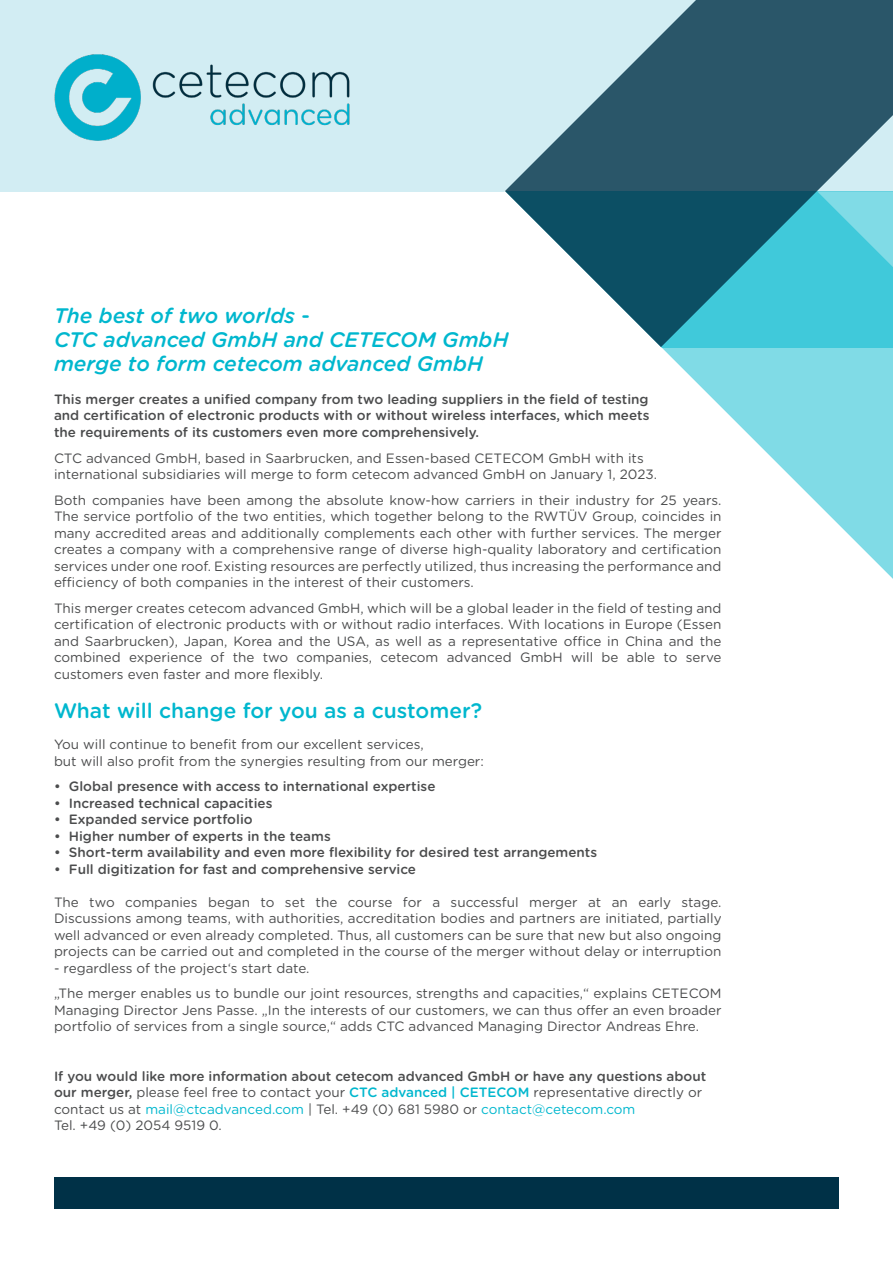
<style>
.page{position:relative;width:893px;height:1263px;background:#fff}
.page>*{position:absolute;margin:0;border:0;box-sizing:border-box;transform-origin:0 0}
.t1{font:italic 500 21px/24px "Gotham Rounded";color:#00b7ce}
.t2{font:500 21px "Gotham Rounded";color:#00b7ce}
.t3{font:13.5px/16.5px "Gotham Rounded";color:#4b4c4d;text-align:justify}
.t4{font:500 13.5px/16.5px "Gotham Rounded";color:#4b4c4d;text-align:justify}
.s1{font-weight:500}
.s2{font-weight:500;color:#00b7ce}
.s3{color:#00b7ce}
</style>
<div class="page">
<div style="left:0;top:0;width:893px;height:191px;background:#d2edf3"></div>
<div style="left:54px;top:1177px;width:785px;height:32px;background:#003147"></div>
<svg style="left:383px;top:191px;width:510px;height:388px"></svg>
<svg style="left:505px;top:0;width:388px;height:347px"></svg>
<img style="left:54px;top:54px;width:296px;height:87px">
<p class="t1" style="left:54px;top:303px;width:456px">The best of two worlds -<br>CTC advanced GmbH and CETECOM GmbH merge to form cetecom advanced GmbH</p>
<p class="t4" style="left:54px;top:390px;width:597px">This merger creates a unified company from two leading suppliers in the field of testing and certification of electronic products with or without wireless interfaces, which meets the requirements of its customers even more comprehensively.</p>
<p class="t3" style="left:54px;top:449px;width:605px">CTC advanced GmbH, based in Saarbrucken, and Essen-based CETECOM GmbH with its international subsidiaries will merge to form cetecom advanced GmbH on January 1, 2023.</p>
<p class="t3" style="left:54px;top:491px;width:669px">Both companies have been among the absolute know-how carriers in their industry for 25 years.<br>The service portfolio of the two entities, which together belong to the RWTÜV Group, coincides in many accredited areas and additionally complements each other with further services. The merger creates a company with a comprehensive range of diverse high-quality laboratory and certification services under one roof. Existing resources are perfectly utilized, thus increasing the performance and efficiency of both companies in the interest of their customers.</p>
<p class="t3" style="left:54px;top:599px;width:669px">This merger creates cetecom advanced GmbH, which will be a global leader in the field of testing and certification of electronic products with or without radio interfaces. With locations in Europe (Essen and Saarbrucken), Japan, Korea and the USA, as well as a representative office in China and the combined experience of the two companies, cetecom advanced GmbH will be able to serve customers even faster and more flexibly.</p>
<p class="t2" style="left:54px;top:695px;width:430px">What will change for you as a customer?</p>
<p class="t3" style="left:54px;top:735px;width:431px">You will continue to benefit from our excellent services,<br>but will also profit from the synergies resulting from our merger:</p>
<p class="t4" style="left:54px;top:777px;width:383px">• Global presence with access to international expertise</p>
<p class="t4" style="left:54px;top:794px;width:220px">• Increased technical capacities</p>
<p class="t4" style="left:54px;top:810px;width:200px">• Expanded service portfolio</p>
<p class="t4" style="left:54px;top:827px;width:278px">• Higher number of experts in the teams</p>
<p class="t4" style="left:54px;top:843px;width:545px">• Short-term availability and even more flexibility for desired test arrangements</p>
<p class="t4" style="left:54px;top:860px;width:364px">• Full digitization for fast and comprehensive service</p>
<p class="t3" style="left:54px;top:893px;width:669px">The two companies began to set the course for a successful merger at an early stage.<br>Discussions among teams, with authorities, accreditation bodies and partners are initiated, partially well advanced or even already completed. Thus, all customers can be sure that new but also ongoing projects can be carried out and completed in the course of the merger without delay or interruption</p>
<p class="t3" style="left:54px;top:959px;width:257px">- regardless of the project‘s start date.</p>
<p class="t3" style="left:54px;top:984px;width:669px">„The merger enables us to bundle our joint resources, strengths and capacities,“ explains CETECOM Managing Director Jens Passe. „In the interests of our customers, we can thus offer an even broader portfolio of services from a single source,“ adds CTC advanced Managing Director Andreas Ehre.</p>
<p class="t3" style="left:54px;top:1067px;width:654px;text-align:left"><span class="s1">If you would like more information about cetecom advanced GmbH or have any questions about our merger,</span> please feel free to contact your <span class="s2">CTC advanced | CETECOM</span> representative directly or contact us at <span class="s3">mail@ctcadvanced.com</span> | Tel. +49 (0) 681 5980 or <span class="s3">contact@cetecom.com<br></span>Tel. +49 (0) 2054 9519 0.</p>
</div>
